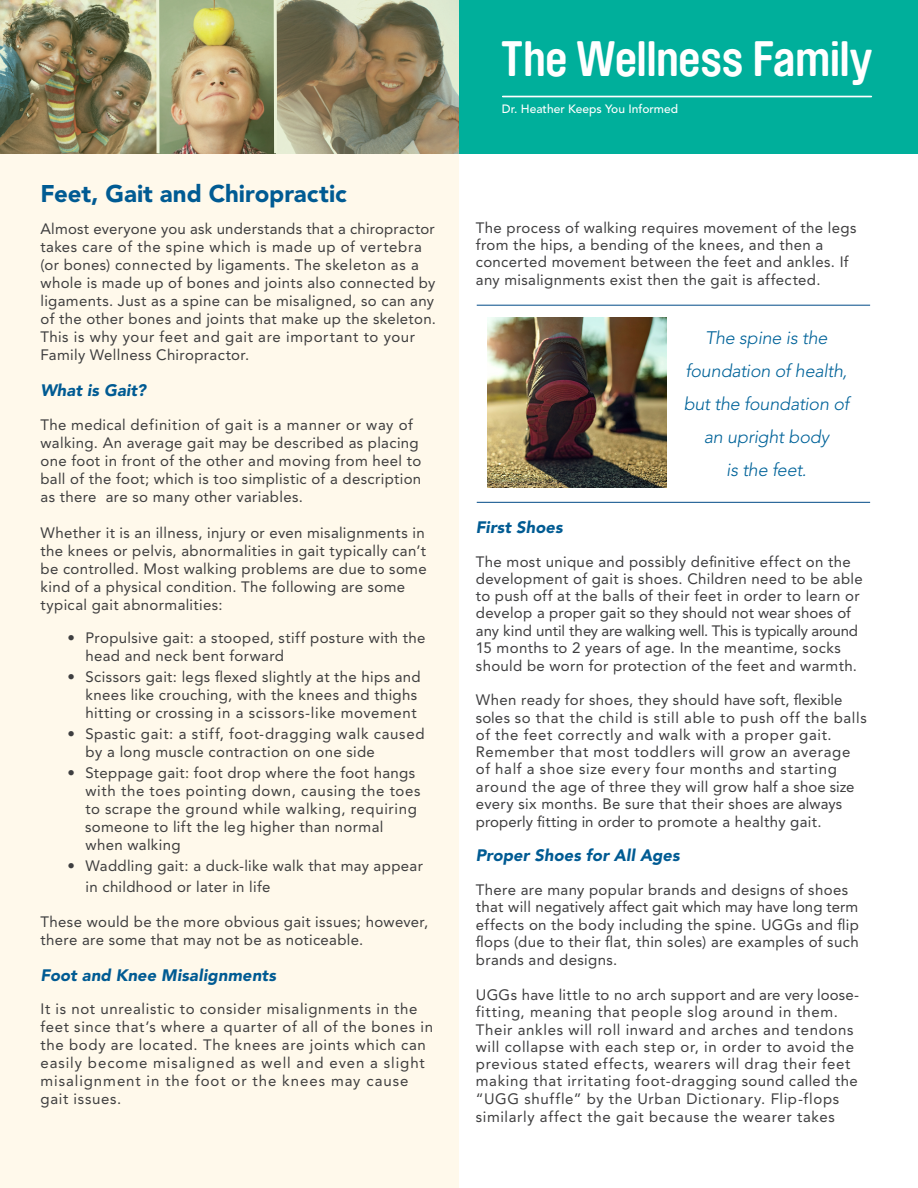
<style>
.page{position:relative;width:918px;height:1188px;background:#fff}
.page>*{position:absolute;margin:0;border:0;box-sizing:border-box;transform-origin:0 0}
.t1{font:700 49.2px "Brauer Neue";letter-spacing:-.01em;color:#fff}
.t2{font:900 24px "Avenir";color:#005b93}
.t3{font:italic 300 18px/33px "Avenir";letter-spacing:-.01em;color:#006399;text-align:center}
.t4{font:italic 900 16.5px "Avenir";letter-spacing:.005em;color:#005b93}
.t5{font:15px/17.4px "Avenir";letter-spacing:.025em;color:#3e3e3f}
.t6{font:15px/18px "Avenir";letter-spacing:.045em;color:#3e3e3f}
.t7{font:500 12px "Avenir";color:#fff}
</style>
<div class="page">
<div style="left:0;top:149px;width:459px;height:1039px;background:#fff9eb"></div>
<hr style="left:477px;top:305px;width:393px;height:1px;background:#004a87">
<hr style="left:477px;top:502px;width:393px;height:1px;background:#004a87">
<div style="left:459px;top:0;width:459px;height:153px;background:#00af9b"></div>
<hr style="left:503px;top:96px;width:368px;height:1px;background:#fff">
<img style="left:0;top:0;width:459px;height:153px">
<img style="left:488px;top:318px;width:178px;height:169px">
<h2 class="t2" style="left:40px;top:179px;width:308px">Feet, Gait and Chiropractic</h2>
<p class="t5" style="left:40px;top:219px;width:397px;line-height:18px">Almost everyone you ask understands that a chiropractor takes care of the spine which is made up of vertebra (or bones) connected by ligaments. The skeleton as a whole is made up of bones and joints also connected by ligaments. Just as a spine can be misaligned, so can any of the other bones and joints that make up the skeleton.<br>This is why your feet and gait are important to your Family Wellness Chiropractor.</p>
<p class="t4" style="left:40px;top:380px;width:107px">What is Gait?</p>
<p class="t5" style="left:40px;top:416px;width:382px;line-height:18px">The medical definition of gait is a manner or way of walking. An average gait may be described as placing one foot in front of the other and moving from heel to ball of the foot; which is too simplistic of a description as there are so many other variables.</p>
<p class="t5" style="left:40px;top:524px;width:388px;line-height:18px">Whether it is an illness, injury or even misalignments in the knees or pelvis, abnormalities in gait typically can’t be controlled. Most walking problems are due to some kind of a physical condition. The following are some typical gait abnormalities:</p>
<p class="t5" style="left:86px;top:629px;width:342px;line-height:18px;text-indent:-18px">• Propulsive gait: a stooped, stiff posture with the head and neck bent forward</p>
<p class="t5" style="left:86px;top:668px;width:337px;line-height:18px;text-indent:-18px">• Scissors gait: legs flexed slightly at the hips and knees like crouching, with the knees and thighs hitting or crossing in a scissors-like movement</p>
<p class="t5" style="left:86px;top:725px;width:341px;line-height:18px;text-indent:-18px">• Spastic gait: a stiff, foot-dragging walk caused by a long muscle contraction on one side</p>
<p class="t5" style="left:85px;top:764px;width:337px;line-height:18px;text-indent:-18px">• Steppage gait: foot drop where the foot hangs with the toes pointing down, causing the toes to scrape the ground while walking, requiring someone to lift the leg higher than normal when walking</p>
<p class="t5" style="left:86px;top:855px;width:339px;line-height:21px;text-indent:-18px">• Waddling gait: a duck-like walk that may appear in childhood or later in life</p>
<p class="t5" style="left:40px;top:912px;width:389px;line-height:18px">These would be the more obvious gait issues; however, there are some that may not be as noticeable.</p>
<p class="t4" style="left:40px;top:965px;width:237px">Foot and Knee Misalignments</p>
<p class="t6" style="left:40px;top:999px;width:394px">It is not unrealistic to consider misalignments in the feet since that’s where a quarter of all of the bones in the body are located. The knees are joints which can easily become misaligned as well and even a slight misalignment in the foot or the knees may cause gait issues.</p>
<h1 class="t1" style="left:501px;top:31px;width:373px">The Wellness Family</h1>
<p class="t7" style="left:502px;top:102px;width:178px">Dr. Heather Keeps You Informed</p>
<p class="t5" style="left:476px;top:219px;width:382px">The process of walking requires movement of the legs from the hips, a bending of the knees, and then a concerted movement between the feet and ankles. If any misalignments exist then the gait is affected.</p>
<p class="t3" style="left:684px;top:321px;width:167px">The spine is the foundation of health, but the foundation of an upright body<br>is the feet.</p>
<p class="t4" style="left:476px;top:517px;width:88px">First Shoes</p>
<p class="t5" style="left:476px;top:553px;width:389px">The most unique and possibly definitive effect on the development of gait is shoes. Children need to be able to push off at the balls of their feet in order to learn or develop a proper gait so they should not wear shoes of any kind until they are walking well. This is typically around 15 months to 2 years of age. In the meantime, socks should be worn for protection of the feet and warmth.</p>
<p class="t5" style="left:476px;top:691px;width:392px">When ready for shoes, they should have soft, flexible soles so that the child is still able to push off the balls of the feet correctly and walk with a proper gait.<br>Remember that most toddlers will grow an average of half a shoe size every four months and starting around the age of three they will grow half a shoe size every six months. Be sure that their shoes are always properly fitting in order to promote a healthy gait.</p>
<p class="t4" style="left:476px;top:846px;width:205px">Proper Shoes for All Ages</p>
<p class="t5" style="left:476px;top:881px;width:385px">There are many popular brands and designs of shoes that will negatively affect gait which may have long term effects on the body including the spine. UGGs and flip flops (due to their flat, thin soles) are examples of such brands and designs.</p>
<p class="t5" style="left:476px;top:986px;width:385px">UGGs have little to no arch support and are very loose&shy;fitting, meaning that people slog around in them.<br>Their ankles will roll inward and arches and tendons will collapse with each step or, in order to avoid the previous stated effects, wearers will drag their feet making that irritating foot-dragging sound called the “UGG shuffle” by the Urban Dictionary. Flip-flops similarly affect the gait because the wearer takes</p>
</div>
